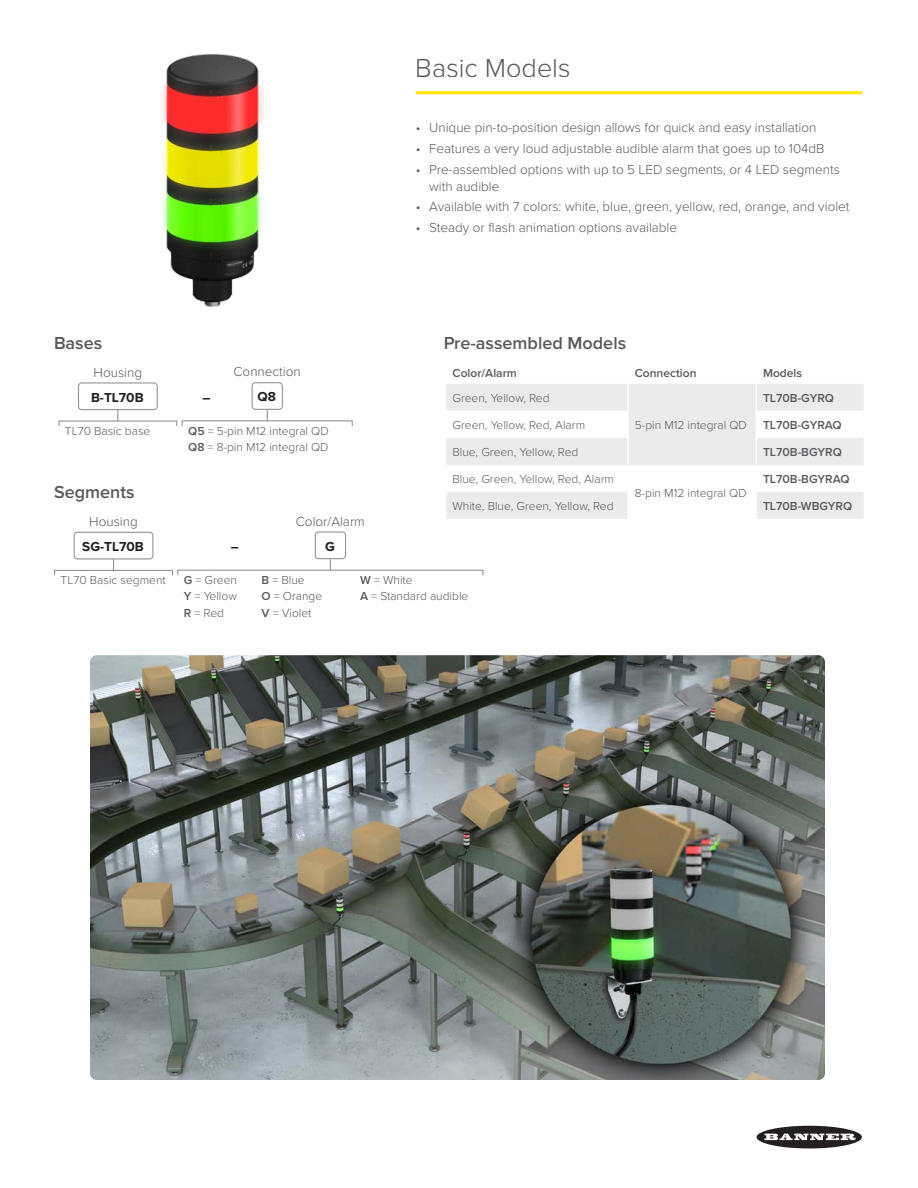
<style>
.page{position:relative;width:918px;height:1188px;background:#fff}
.page>*{position:absolute;margin:0;border:0;box-sizing:border-box;transform-origin:0 0}
.t1{font:300 27px "Proxima Nova";color:#58595b}
.t2{font:600 18px "Proxima Nova";color:#58595b}
.t3{font:300 13.5px/16.5px "Proxima Nova";color:#58595b}
.t4{font:700 13.5px "Proxima Nova";color:#231f20}
.t5{font:300 12px/16.5px "Proxima Nova";color:#58595b}
.t6{font:600 12px "Proxima Nova";color:#58595b}
.s1{font-weight:600}
</style>
<div class="page">
<div style="left:757px;top:1126px;width:105px;height:22px;background:#231f20;border-radius:50%"></div>
<svg style="left:764px;top:1134px;width:92px;height:6px"></svg>
<div style="left:58px;top:421px;width:119px;height:6px;border:1px solid #939598"></div>
<div style="left:54px;top:570px;width:119px;height:6px;border:1px solid #939598"></div>
<div style="left:78px;top:382px;width:80px;height:28px;border:1px solid #939598;border-radius:3px"></div>
<div style="left:74px;top:532px;width:79px;height:27px;border:1px solid #939598;border-radius:3px"></div>
<div style="left:182px;top:420px;width:171px;height:7px;border:1px solid #939598"></div>
<div style="left:177px;top:570px;width:306px;height:6px;border:1px solid #939598"></div>
<div style="left:252px;top:382px;width:31px;height:28px;border:1px solid #939598;border-radius:3px"></div>
<div style="left:315px;top:531px;width:31px;height:28px;border:1px solid #939598;border-radius:3px"></div>
<hr style="left:416px;top:91px;width:446px;height:3px;background:#ffe300">
<img style="left:162px;top:54px;width:101px;height:253px">
<img style="left:90px;top:655px;width:735px;height:425px">
<svg style="left:447px;top:384px;width:417px;height:135px;fill:#ebebec"></svg>
<hr style="left:627px;top:384px;width:2px;height:27px;background:#fff">
<hr style="left:627px;top:411px;width:2px;height:27px;background:#fff">
<hr style="left:627px;top:438px;width:2px;height:27px;background:#fff">
<hr style="left:627px;top:465px;width:2px;height:27px;background:#fff">
<hr style="left:627px;top:492px;width:2px;height:27px;background:#fff">
<svg style="left:756px;top:384px;width:1px;height:135px"></svg>
<h1 class="t1" style="left:416px;top:48px;width:156px">Basic Models</h1>
<p class="t3" style="left:416px;top:119px;width:402px">• Unique pin-to-position design allows for quick and easy installation</p>
<p class="t3" style="left:416px;top:140px;width:410px">• Features a very loud adjustable audible alarm that goes up to 104dB</p>
<p class="t3" style="left:429px;top:161px;width:412px;text-indent:-14px">• Pre-assembled options with up to 5 LED segments, or 4 LED segments with audible</p>
<p class="t3" style="left:416px;top:198px;width:435px">• Available with 7 colors: white, blue, green, yellow, red, orange, and violet</p>
<p class="t3" style="left:416px;top:219px;width:263px">• Steady or flash animation options available</p>
<h2 class="t2" style="left:54px;top:330px;width:50px">Bases</h2>
<h2 class="t2" style="left:443px;top:330px;width:184px">Pre-assembled Models</h2>
<p class="t3" style="left:94px;top:363px;width:50px">Housing</p>
<p class="t3" style="left:234px;top:363px;width:69px">Connection</p>
<p class="t4" style="left:91px;top:387px;width:54px">B-TL70B</p>
<p class="t4" style="left:202px;top:387px;width:10px">–</p>
<p class="t4" style="left:258px;top:387px;width:20px">Q8</p>
<p class="t5" style="left:65px;top:422px;width:87px">TL70 Basic base</p>
<p class="t5" style="left:188px;top:422px;width:142px"><span class="s1">Q5</span> = 5-pin M12 integral QD<br><span class="s1">Q8</span> = 8-pin M12 integral QD</p>
<h2 class="t2" style="left:54px;top:479px;width:82px">Segments</h2>
<p class="t6" style="left:453px;top:364px;width:66px">Color/Alarm</p>
<p class="t6" style="left:635px;top:364px;width:63px">Connection</p>
<p class="t6" style="left:763px;top:364px;width:41px">Models</p>
<p class="t5" style="left:453px;top:389px;width:99px">Green, Yellow, Red</p>
<p class="t5" style="left:635px;top:416px;width:114px">5-pin M12 integral QD</p>
<p class="t6" style="left:763px;top:389px;width:73px">TL70B-GYRQ</p>
<p class="t5" style="left:453px;top:416px;width:134px">Green, Yellow, Red, Alarm</p>
<p class="t6" style="left:763px;top:416px;width:80px">TL70B-GYRAQ</p>
<p class="t5" style="left:453px;top:443px;width:127px">Blue, Green, Yellow, Red</p>
<p class="t6" style="left:763px;top:443px;width:80px">TL70B-BGYRQ</p>
<p class="t5" style="left:453px;top:470px;width:163px">Blue, Green, Yellow, Red, Alarm</p>
<p class="t5" style="left:635px;top:484px;width:113px">8-pin M12 integral QD</p>
<p class="t6" style="left:763px;top:470px;width:88px">TL70B-BGYRAQ</p>
<p class="t5" style="left:453px;top:497px;width:163px">White, Blue, Green, Yellow, Red</p>
<p class="t6" style="left:763px;top:497px;width:91px">TL70B-WBGYRQ</p>
<p class="t3" style="left:89px;top:513px;width:50px">Housing</p>
<p class="t3" style="left:296px;top:512px;width:71px">Color/Alarm</p>
<p class="t4" style="left:82px;top:536px;width:63px">SG-TL70B</p>
<p class="t4" style="left:231px;top:536px;width:10px">–</p>
<p class="t4" style="left:325px;top:536px;width:11px">G</p>
<p class="t5" style="left:61px;top:571px;width:107px">TL70 Basic segment</p>
<p class="t5" style="left:184px;top:571px;width:55px;text-align:justify"><span class="s1">G</span> = Green <span class="s1">Y</span> = Yellow <span class="s1">R</span> = Red</p>
<p class="t5" style="left:262px;top:571px;width:62px"><span class="s1">B</span> = Blue<br><span class="s1">O</span> = Orange<br><span class="s1">V</span> = Violet</p>
<p class="t5" style="left:360px;top:571px;width:110px"><span class="s1">W</span> = White<br><span class="s1">A</span> = Standard audible</p>
</div>
